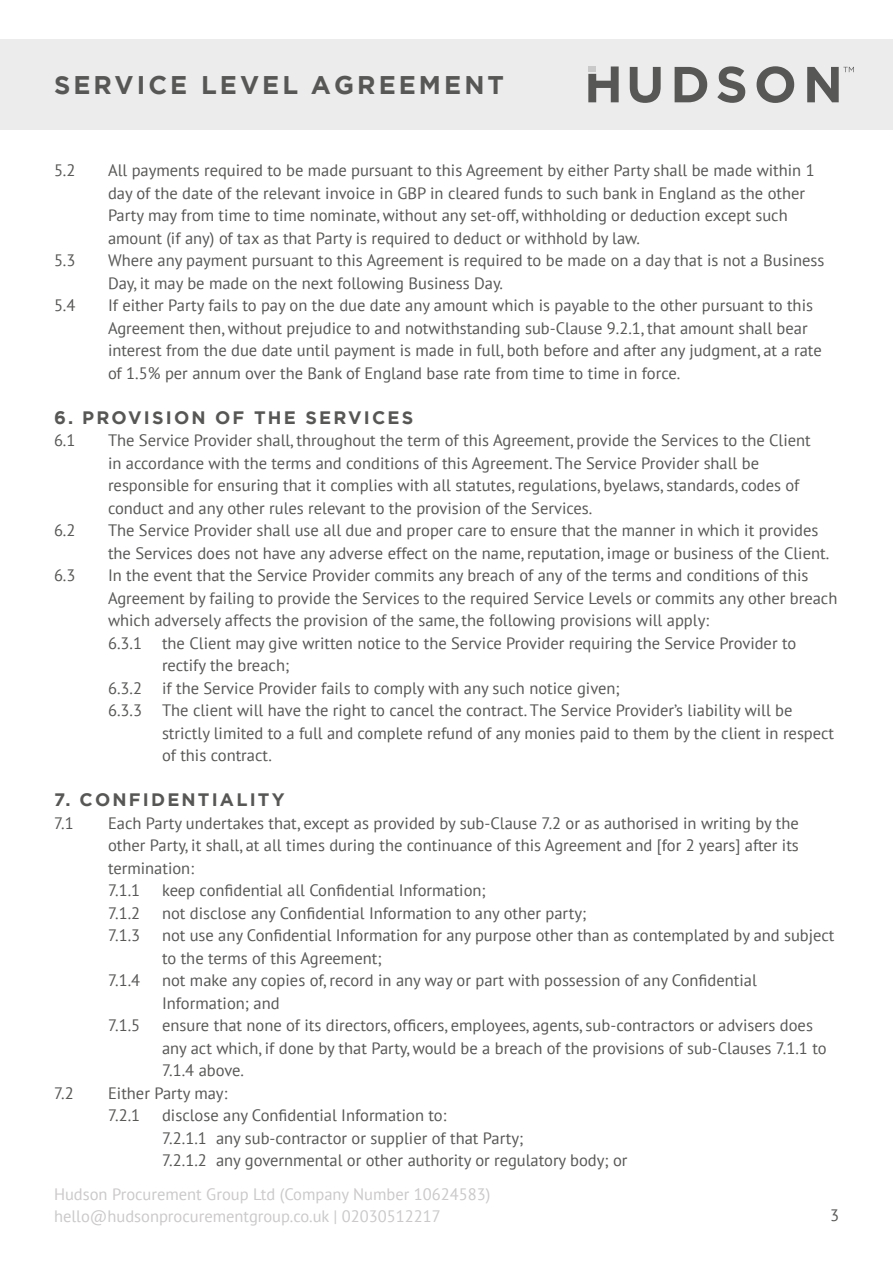
<style>
.page{position:relative;width:893px;height:1263px;background:#fff}
.page>*{position:absolute;margin:0;border:0;box-sizing:border-box;transform-origin:0 0}
.t1{font:700 25.5px "Gotham";letter-spacing:.12em;color:#575756}
.t2{font:700 18px "Gotham";letter-spacing:.12em;color:#575756}
.t3{font:16.5px/22.5px "PT Sans";color:#575756}
.t4{font:16.5px/22.5px "PT Sans";color:#cbc9c9}
</style>
<div class="page">
<div style="left:0;top:39px;width:893px;height:90px;background:#edecec"></div>
<svg style="left:630px;top:67px;width:31px;height:36px"></svg>
<svg style="left:675px;top:67px;width:32px;height:35px"></svg>
<svg style="left:717px;top:66px;width:28px;height:37px"></svg>
<svg style="left:757px;top:66px;width:37px;height:37px"></svg>
<svg style="left:588px;top:66px;width:31px;height:36px"></svg>
<svg style="left:807px;top:67px;width:47px;height:35px"></svg>
<h1 class="t1" style="left:54px;top:68px;width:452px">SERVICE LEVEL AGREEMENT</h1>
<p class="t3" style="left:54px;top:159px;width:23px">5.2</p>
<p class="t3" style="left:108px;top:159px;width:708px">All payments required to be made pursuant to this Agreement by either Party shall be made within 1 day of the date of the relevant invoice in GBP in cleared funds to such bank in England as the other Party may from time to time nominate, without any set-off, withholding or deduction except such amount (if any) of tax as that Party is required to deduct or withhold by law.</p>
<p class="t3" style="left:54px;top:249px;width:23px">5.3</p>
<p class="t3" style="left:108px;top:249px;width:718px">Where any payment pursuant to this Agreement is required to be made on a day that is not a Business<br>Day, it may be made on the next following Business Day.</p>
<p class="t3" style="left:54px;top:294px;width:23px">5.4</p>
<p class="t3" style="left:108px;top:294px;width:715px">If either Party fails to pay on the due date any amount which is payable to the other pursuant to this Agreement then, without prejudice to and notwithstanding sub-Clause 9.2.1, that amount shall bear interest from the due date until payment is made in full, both before and after any judgment, at a rate of 1.5% per annum over the Bank of England base rate from time to time in force.</p>
<p class="t2" style="left:54px;top:405px;width:361px">6. PROVISION OF THE SERVICES</p>
<p class="t3" style="left:54px;top:429px;width:23px">6.1</p>
<p class="t3" style="left:108px;top:429px;width:704px">The Service Provider shall, throughout the term of this Agreement, provide the Services to the Client in accordance with the terms and conditions of this Agreement. The Service Provider shall be responsible for ensuring that it complies with all statutes, regulations, byelaws, standards, codes of conduct and any other rules relevant to the provision of the Services.</p>
<p class="t3" style="left:54px;top:519px;width:23px">6.2</p>
<p class="t3" style="left:108px;top:519px;width:723px">The Service Provider shall use all due and proper care to ensure that the manner in which it provides the Services does not have any adverse effect on the name, reputation, image or business of the Client.</p>
<p class="t3" style="left:54px;top:564px;width:23px">6.3</p>
<p class="t3" style="left:108px;top:564px;width:702px">In the event that the Service Provider commits any breach of any of the terms and conditions of this</p>
<p class="t3" style="left:108px;top:586px;width:731px">Agreement by failing to provide the Services to the required Service Levels or commits any other breach</p>
<p class="t3" style="left:108px;top:609px;width:602px">which adversely affects the provision of the same, the following provisions will apply:</p>
<p class="t3" style="left:108px;top:631px;width:690px">6.3.1 the Client may give written notice to the Service Provider requiring the Service Provider to</p>
<p class="t3" style="left:162px;top:654px;width:129px">rectify the breach;</p>
<p class="t3" style="left:108px;top:676px;width:513px">6.3.2 if the Service Provider fails to comply with any such notice given;</p>
<p class="t3" style="left:108px;top:699px;width:686px">6.3.3 The client will have the right to cancel the contract. The Service Provider’s liability will be</p>
<p class="t3" style="left:162px;top:721px;width:673px">strictly limited to a full and complete refund of any monies paid to them by the client in respect</p>
<p class="t3" style="left:162px;top:744px;width:111px">of this contract.</p>
<p class="t2" style="left:54px;top:788px;width:232px">7. CONFIDENTIALITY</p>
<p class="t3" style="left:54px;top:811px;width:21px">7.1</p>
<p class="t3" style="left:108px;top:811px;width:692px">Each Party undertakes that, except as provided by sub-Clause 7.2 or as authorised in writing by the other Party, it shall, at all times during the continuance of this Agreement and [for 2 years] after its termination:<br>7.1.1</p>
<p class="t3" style="left:162px;top:879px;width:325px">keep confidential all Confidential Information;</p>
<p class="t3" style="left:108px;top:901px;width:34px">7.1.2</p>
<p class="t3" style="left:162px;top:901px;width:426px">not disclose any Confidential Information to any other party;</p>
<p class="t3" style="left:108px;top:924px;width:34px">7.1.3</p>
<p class="t3" style="left:162px;top:924px;width:674px">not use any Confidential Information for any purpose other than as contemplated by and subject to the terms of this Agreement;</p>
<p class="t3" style="left:108px;top:969px;width:34px">7.1.4</p>
<p class="t3" style="left:162px;top:969px;width:596px">not make any copies of, record in any way or part with possession of any Confidential<br>Information; and</p>
<p class="t3" style="left:108px;top:1014px;width:34px">7.1.5</p>
<p class="t3" style="left:162px;top:1014px;width:666px">ensure that none of its directors, officers, employees, agents, sub-contractors or advisers does any act which, if done by that Party, would be a breach of the provisions of sub-Clauses 7.1.1 to<br>7.1.4 above.</p>
<p class="t3" style="left:54px;top:1081px;width:21px">7.2</p>
<p class="t3" style="left:108px;top:1081px;width:121px">Either Party may:<br>7.2.1</p>
<p class="t3" style="left:162px;top:1104px;width:467px">disclose any Confidential Information to:<br>7.2.1.1 any sub-contractor or supplier of that Party;<br>7.2.1.2 any governmental or other authority or regulatory body; or</p>
<p class="t4" style="left:54px;top:1182px;width:438px">Hudson Procurement Group Ltd (Company Number 10624583) hello@hudsonprocurementgroup.co.uk | 02030512217</p>
<p class="t3" style="left:830px;top:1204px;width:10px">3</p>
</div>
